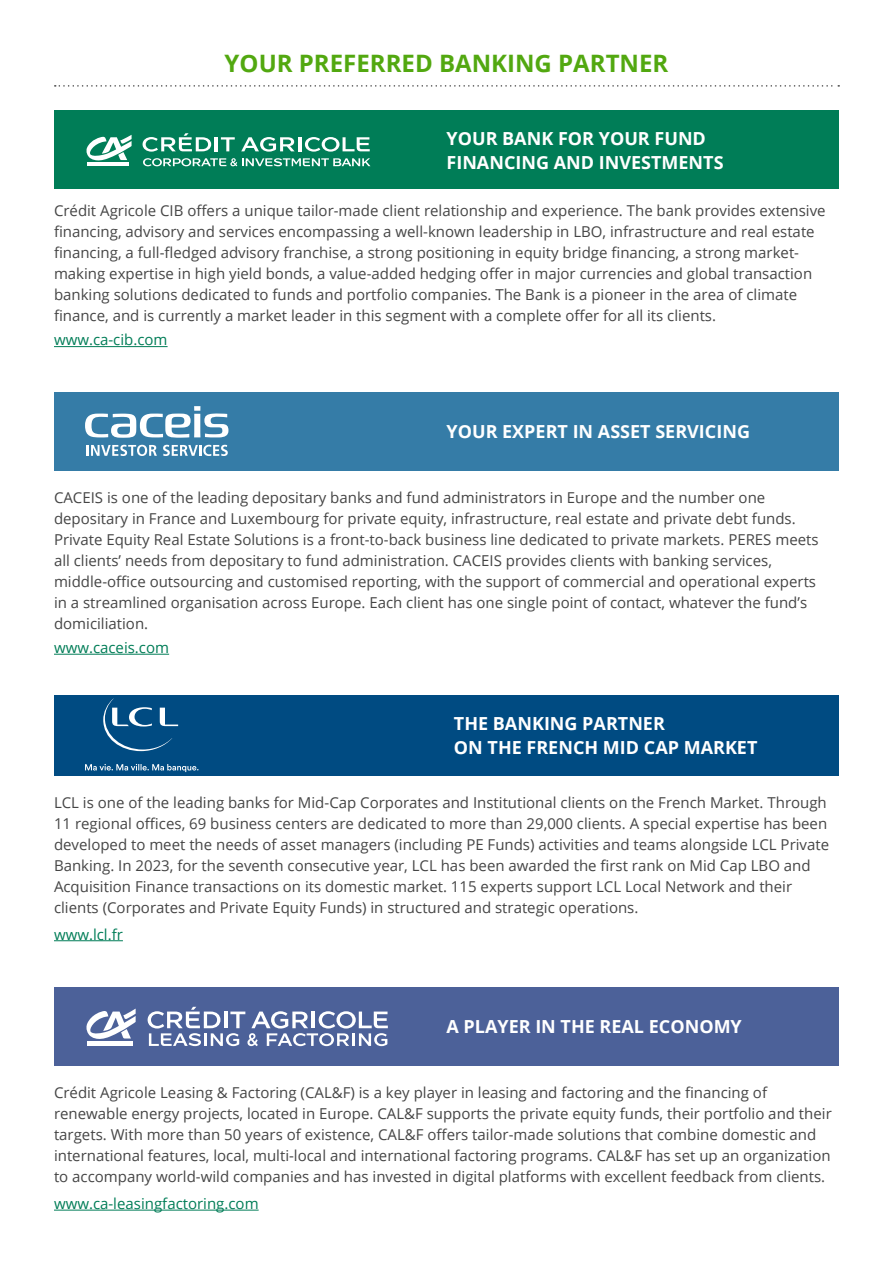
<style>
.page{position:relative;width:893px;height:1263px;background:#fff}
.page>*{position:absolute;margin:0;border:0;box-sizing:border-box;transform-origin:0 0}
.t1{font:700 24px "Open Sans";color:#52a810}
.t2{font:700 18px/24px "Open Sans";color:#fff}
.t3{font:15px/21px "Open Sans";color:#454545}
.t4{font:15px "Open Sans";color:#007d57}
</style>
<div class="page">
<svg style="left:55px;top:85px;width:784px;height:2px"></svg>
<hr style="left:54px;top:346px;width:114px;height:1px;background:#007d57">
<div style="left:54px;top:111px;width:785px;height:78px;background:#007d57"></div>
<svg style="left:143px;top:133px;width:68px;height:19px"></svg>
<hr style="left:215px;top:137px;width:3px;height:14px;background:#fff">
<svg style="left:221px;top:137px;width:14px;height:14px"></svg>
<svg style="left:241px;top:137px;width:54px;height:15px"></svg>
<hr style="left:298px;top:137px;width:3px;height:14px;background:#fff">
<svg style="left:305px;top:137px;width:65px;height:15px"></svg>
<svg style="left:143px;top:158px;width:227px;height:8px"></svg>
<hr style="left:87px;top:163px;width:41px;height:3px;background:#fff">
<svg style="left:86px;top:135px;width:46px;height:28px"></svg>
<hr style="left:54px;top:654px;width:115px;height:1px;background:#007d57">
<div style="left:54px;top:392px;width:785px;height:78px;background:#357ca7"></div>
<svg style="left:87px;top:445px;width:70px;height:11px"></svg>
<svg style="left:163px;top:445px;width:65px;height:11px"></svg>
<svg style="left:85px;top:406px;width:143px;height:32px"></svg>
<hr style="left:54px;top:1210px;width:205px;height:1px;background:#007d57">
<div style="left:54px;top:987px;width:785px;height:79px;background:#4c6199"></div>
<div style="left:87px;top:1041px;width:45px;height:5px;background:#fff"></div>
<svg style="left:86px;top:1008px;width:50px;height:34px"></svg>
<svg style="left:148px;top:1007px;width:240px;height:39px"></svg>
<hr style="left:54px;top:940px;width:69px;height:1px;background:#007d57">
<div style="left:54px;top:695px;width:785px;height:80px;background:#004b82"></div>
<svg style="left:103px;top:698px;width:75px;height:53px"></svg>
<svg style="left:85px;top:764px;width:114px;height:8px"></svg>
<h1 class="t1" style="left:225px;top:47px;width:445px">YOUR PREFERRED BANKING PARTNER</h1>
<p class="t2" style="left:446px;top:126px;width:279px">YOUR BANK FOR YOUR FUND<br>FINANCING AND INVESTMENTS</p>
<p class="t3" style="left:54px;top:200px;width:773px">Crédit Agricole CIB offers a unique tailor-made client relationship and experience. The bank provides extensive financing, advisory and services encompassing a well-known leadership in LBO, infrastructure and real estate financing, a full-fledged advisory franchise, a strong positioning in equity bridge financing, a strong market&shy;making expertise in high yield bonds, a value-added hedging offer in major currencies and global transaction banking solutions dedicated to funds and portfolio companies. The Bank is a pioneer in the area of climate finance, and is currently a market leader in this segment with a complete offer for all its clients.</p>
<p class="t4" style="left:54px;top:330px;width:115px">www.ca-cib.com</p>
<p class="t2" style="left:446px;top:419px;width:305px">YOUR EXPERT IN ASSET SERVICING</p>
<p class="t3" style="left:54px;top:487px;width:766px">CACEIS is one of the leading depositary banks and fund administrators in Europe and the number one depositary in France and Luxembourg for private equity, infrastructure, real estate and private debt funds.<br>Private Equity Real Estate Solutions is a front-to-back business line dedicated to private markets. PERES meets all clients’ needs from depositary to fund administration. CACEIS provides clients with banking services, middle-office outsourcing and customised reporting, with the support of commercial and operational experts in a streamlined organisation across Europe. Each client has one single point of contact, whatever the fund’s domiciliation.</p>
<p class="t4" style="left:54px;top:637px;width:117px">www.caceis.com</p>
<p class="t2" style="left:454px;top:711px;width:305px">THE BANKING PARTNER<br>ON THE FRENCH MID CAP MARKET</p>
<p class="t3" style="left:54px;top:792px;width:777px">LCL is one of the leading banks for Mid-Cap Corporates and Institutional clients on the French Market. Through 11 regional offices, 69 business centers are dedicated to more than 29,000 clients. A special expertise has been developed to meet the needs of asset managers (including PE Funds) activities and teams alongside LCL Private Banking. In 2023, for the seventh consecutive year, LCL has been awarded the first rank on Mid Cap LBO and Acquisition Finance transactions on its domestic market. 115 experts support LCL Local Network and their clients (Corporates and Private Equity Funds) in structured and strategic operations.</p>
<p class="t4" style="left:54px;top:924px;width:70px">www.lcl.fr</p>
<p class="t2" style="left:446px;top:1014px;width:297px">A PLAYER IN THE REAL ECONOMY</p>
<p class="t3" style="left:54px;top:1082px;width:779px">Crédit Agricole Leasing &amp; Factoring (CAL&amp;F) is a key player in leasing and factoring and the financing of renewable energy projects, located in Europe. CAL&amp;F supports the private equity funds, their portfolio and their targets. With more than 50 years of existence, CAL&amp;F offers tailor-made solutions that combine domestic and international features, local, multi-local and international factoring programs. CAL&amp;F has set up an organization to accompany world-wild companies and has invested in digital platforms with excellent feedback from clients.</p>
<p class="t4" style="left:54px;top:1193px;width:206px">www.ca-leasingfactoring.com</p>
</div>
